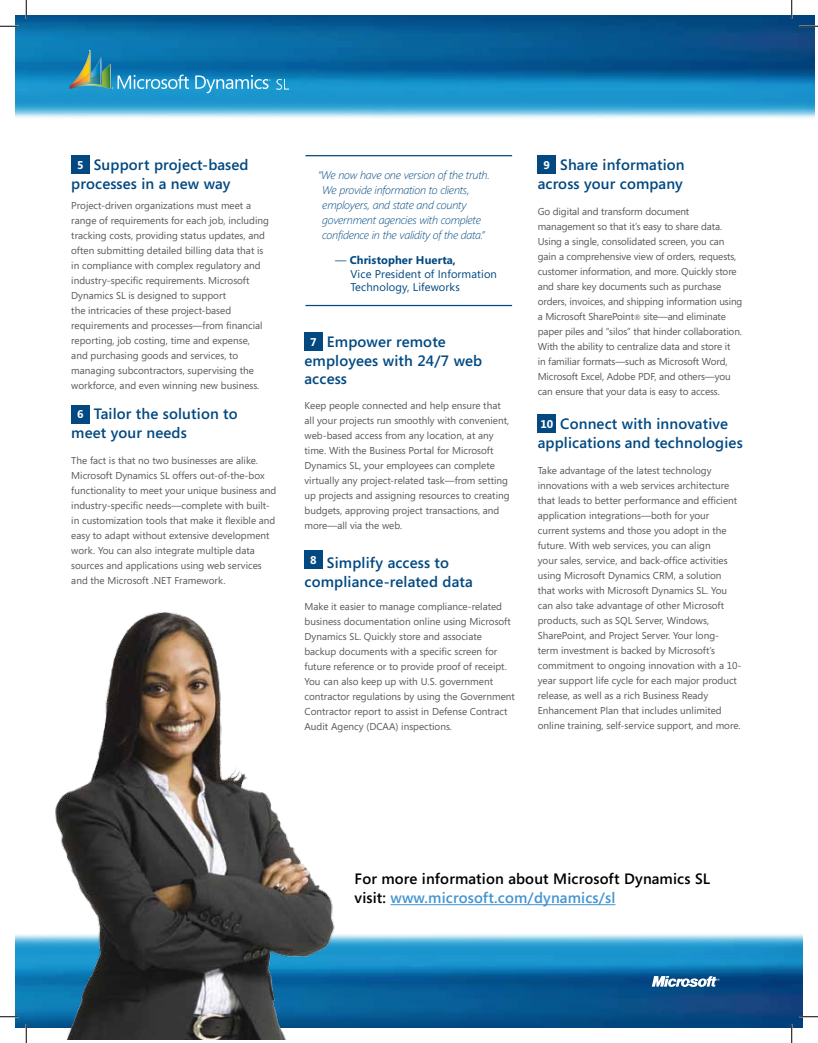
<style>
.page{position:relative;width:818px;height:1043px;background:#fff}
.page>*{position:absolute;margin:0;border:0;box-sizing:border-box;transform-origin:0 0}
.t1{font:600 15px/18.8px "Segoe";letter-spacing:.01em;color:#024981}
.t2{font:600 15px/18.8px "Segoe";letter-spacing:.01em;color:#000}
.t3{font:italic 300 11.25px/15px "Segoe";letter-spacing:-.02em;color:#024981}
.t4{font:11.25px/13.8px "Segoe";letter-spacing:.01em;color:#024981}
.t5{font:10px/15px "Segoe";color:#58595b}
.s1{font-weight:700;font-size:11.25px;color:#fff}
.s2{font-weight:700}
.s3{font-size:7.5px}
.s4{color:#4495d1}
</style>
<div class="page">
<img style="left:15px;top:15px;width:799px;height:103px">
<img style="left:15px;top:934px;width:787px;height:94px">
<div style="left:71px;top:156px;width:18px;height:18px;background:#024981"></div>
<div style="left:71px;top:405px;width:18px;height:18px;background:#024981"></div>
<div style="left:304px;top:332px;width:18px;height:19px;background:#024981"></div>
<div style="left:304px;top:550px;width:18px;height:18px;background:#024981"></div>
<div style="left:537px;top:156px;width:18px;height:18px;background:#024981"></div>
<div style="left:537px;top:414px;width:18px;height:18px;background:#024981"></div>
<hr style="left:390px;top:904px;width:225px;height:1px;background:#4495d1">
<svg style="left:651px;top:975px;width:68px;height:12px"></svg>
<img style="left:51px;top:613px;width:356px;height:426px">
<hr style="left:305px;top:155px;width:207px;height:1px;background:#024981">
<hr style="left:305px;top:305px;width:207px;height:1px;background:#024981">
<svg style="left:195px;top:75px;width:94px;height:18px;background:#41a4d2"></svg>
<svg style="left:70px;top:50px;width:119px;height:40px;background:#2f89ae"></svg>
<svg style="left:0;top:25px;width:19px;height:2px"></svg>
<svg style="left:799px;top:25px;width:19px;height:2px"></svg>
<svg style="left:0;top:1015px;width:19px;height:2px"></svg>
<svg style="left:799px;top:1015px;width:19px;height:2px"></svg>
<svg style="left:25px;top:0;width:2px;height:19px"></svg>
<svg style="left:25px;top:1024px;width:2px;height:18px"></svg>
<svg style="left:790px;top:0;width:2px;height:19px"></svg>
<svg style="left:790px;top:1024px;width:2px;height:18px"></svg>
<h1 class="t1" style="left:71px;top:155px;width:179px;text-indent:6px"><span class="s1">5</span> Support project-based processes in a new way</h1>
<p class="t5" style="left:71px;top:198px;width:199px">Project-driven organizations must meet a range of requirements for each job, including tracking costs, providing status updates, and often submitting detailed billing data that is in compliance with complex regulatory and industry-specific requirements. Microsoft Dynamics SL is designed to support<br>the intricacies of these project-based requirements and processes—from financial reporting, job costing, time and expense, and purchasing goods and services, to managing subcontractors, supervising the workforce, and even winning new business.</p>
<h1 class="t1" style="left:71px;top:405px;width:168px;text-indent:6px"><span class="s1">6</span> Tailor the solution to meet your needs</h1>
<p class="t5" style="left:71px;top:453px;width:206px">The fact is that no two businesses are alike.<br>Microsoft Dynamics SL offers out-of-the-box functionality to meet your unique business and industry-specific needs—complete with built&shy;in customization tools that make it flexible and easy to adapt without extensive development work. You can also integrate multiple data sources and applications using web services and the Microsoft .NET Framework.</p>
<p class="t3" style="left:322px;top:167px;width:169px;text-indent:-5px">“We now have one version of the truth.<br>We provide information to clients, employers, and state and county government agencies with complete confidence in the validity of the data.”</p>
<p class="t4" style="left:350px;top:253px;width:148px;text-indent:-15px">— <span class="s2">Christopher Huerta,<br></span>Vice President of Information<br>Technology, Lifeworks</p>
<h1 class="t1" style="left:304px;top:332px;width:179px;text-indent:6px"><span class="s1">7</span> Empower remote employees with 24/7 web access</h1>
<p class="t5" style="left:304px;top:397px;width:206px">Keep people connected and help ensure that all your projects run smoothly with convenient, web-based access from any location, at any time. With the Business Portal for Microsoft Dynamics SL, your employees can complete virtually any project-related task—from setting up projects and assigning resources to creating budgets, approving project transactions, and more—all via the web.</p>
<h1 class="t1" style="left:304px;top:553px;width:170px;text-indent:6px"><sup>8</sup> Simplify access to compliance-related data</h1>
<p class="t5" style="left:304px;top:598px;width:212px">Make it easier to manage compliance-related business documentation online using Microsoft Dynamics SL. Quickly store and associate backup documents with a specific screen for future reference or to provide proof of receipt.<br>You can also keep up with U.S. government contractor regulations by using the Government Contractor report to assist in Defense Contract Audit Agency (DCAA) inspections.</p>
<h1 class="t1" style="left:537px;top:155px;width:148px;text-align:center"><span class="s1">9</span> Share information across your company</h1>
<p class="t5" style="left:537px;top:204px;width:206px">Go digital and transform document management so that it’s easy to share data.<br>Using a single, consolidated screen, you can gain a comprehensive view of orders, requests, customer information, and more. Quickly store and share key documents such as purchase orders, invoices, and shipping information using a Microsoft SharePoint<span class="s3">®</span> site—and eliminate paper piles and “silos” that hinder collaboration.<br>With the ability to centralize data and store it<br>in familiar formats—such as Microsoft Word, Microsoft Excel, Adobe PDF, and others—you can ensure that your data is easy to access.</p>
<h1 class="t1" style="left:537px;top:414px;width:206px"><span class="s1">10</span> Connect with innovative applications and technologies</h1>
<p class="t5" style="left:537px;top:462px;width:205px">Take advantage of the latest technology innovations with a web services architecture that leads to better performance and efficient application integrations—both for your current systems and those you adopt in the future. With web services, you can align<br>your sales, service, and back-office activities using Microsoft Dynamics CRM, a solution that works with Microsoft Dynamics SL. You can also take advantage of other Microsoft products, such as SQL Server, Windows, SharePoint, and Project Server. Your long&shy;term investment is backed by Microsoft’s commitment to ongoing innovation with a 10- year support life cycle for each major product release, as well as a rich Business Ready Enhancement Plan that includes unlimited online training, self-service support, and more.</p>
<h1 class="t2" style="left:354px;top:869px;width:357px">For more information about Microsoft Dynamics SL visit: <span class="s4">www.microsoft.com/dynamics/sl</span></h1>
</div>
